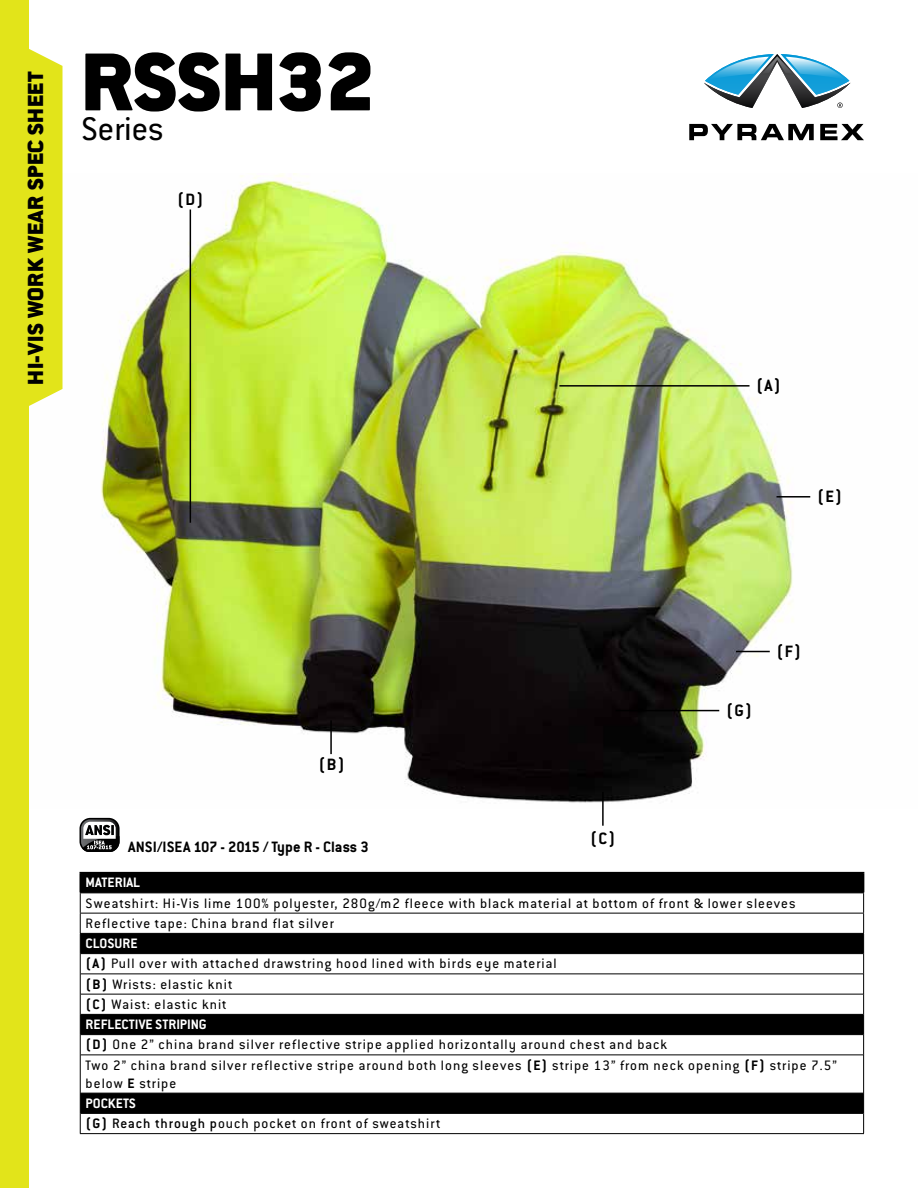
<style>
.page{position:relative;width:918px;height:1188px;background:#fff}
.page>*{position:absolute;margin:0;border:0;box-sizing:border-box;transform-origin:0 0}
.t1{font:900 90px "Conduit ITC Std";color:#000}
.t2{font:36px "Conduit ITC Std";color:#000}
.t3{font:900 24px "Conduit ITC Std";letter-spacing:.02em;color:#000}
.t4{font:700 18px "Conduit ITC Std";color:#000}
.t5{font:700 16.5px "Conduit ITC Std";letter-spacing:.005em;color:#000}
.t6{font:15px/20.2px "Conduit ITC Std";letter-spacing:.07em;color:#000}
.t7{font:700 15px "Conduit ITC Std";color:#fff}
.s1{font-weight:700;color:#fff}
.s2{font-weight:700}
.s3{font-weight:500}
</style>
<div class="page">
<img style="left:101px;top:173px;width:710px;height:630px">
<svg style="left:81px;top:873px;width:782px;height:240px"></svg>
<hr style="left:80px;top:872px;width:784px;height:1px;background:#000">
<hr style="left:80px;top:893px;width:784px;height:1px;background:#000">
<hr style="left:80px;top:913px;width:784px;height:1px;background:#000">
<hr style="left:80px;top:933px;width:784px;height:1px;background:#000">
<svg style="left:80px;top:873px;width:1px;height:182px"></svg>
<svg style="left:863px;top:873px;width:1px;height:182px"></svg>
<hr style="left:80px;top:1055px;width:1px;height:38px;background:#000">
<hr style="left:863px;top:1055px;width:1px;height:38px;background:#000">
<svg style="left:80px;top:1093px;width:1px;height:40px"></svg>
<svg style="left:863px;top:1093px;width:1px;height:40px"></svg>
<hr style="left:81px;top:953px;width:782px;height:1px;background:#000">
<hr style="left:81px;top:974px;width:782px;height:1px;background:#000">
<hr style="left:81px;top:994px;width:782px;height:1px;background:#000">
<hr style="left:81px;top:1014px;width:782px;height:1px;background:#000">
<hr style="left:81px;top:1034px;width:782px;height:1px;background:#000">
<hr style="left:81px;top:1055px;width:782px;height:1px;background:#000">
<hr style="left:81px;top:1093px;width:782px;height:1px;background:#000">
<hr style="left:81px;top:1113px;width:782px;height:1px;background:#000">
<hr style="left:80px;top:1133px;width:784px;height:1px;background:#000">
<div style="left:80px;top:818px;width:40px;height:34px;background:#000;border-radius:11px"></div>
<svg style="left:80px;top:819px;width:40px;height:33px"></svg>
<hr style="left:602px;top:792px;width:2px;height:34px;background:#000">
<hr style="left:330px;top:720px;width:2px;height:34px;background:#000">
<hr style="left:190px;top:210px;width:1px;height:313px;background:#000">
<hr style="left:616px;top:710px;width:103px;height:1px;background:#000">
<hr style="left:736px;top:651px;width:34px;height:1px;background:#000">
<hr style="left:777px;top:496px;width:33px;height:2px;background:#000">
<hr style="left:559px;top:385px;width:191px;height:2px;background:#000">
<div style="left:0;top:0;width:29px;height:1188px;background:#e2e41a"></div>
<svg style="left:29px;top:49px;width:34px;height:357px"></svg>
<svg style="left:689px;top:124px;width:125px;height:16px"></svg>
<svg style="left:820px;top:124px;width:44px;height:16px"></svg>
<svg style="left:704px;top:54px;width:147px;height:54px"></svg>
<h3 class="t3" style="left:22px;top:385px;width:314px;rotate:-90deg">HI-VIS WORK WEAR SPEC SHEET</h3>
<h1 class="t1" style="left:81px;top:33px;width:295px">RSSH32</h1>
<h2 class="t2" style="left:81px;top:107px;width:84px">Series</h2>
<p class="t4" style="left:177px;top:188px;width:28px">(D)</p>
<p class="t4" style="left:756px;top:375px;width:26px">(A)</p>
<p class="t4" style="left:817px;top:486px;width:27px">(E)</p>
<p class="t4" style="left:319px;top:753px;width:28px">(B)</p>
<p class="t5" style="left:128px;top:836px;width:242px">ANSI/ISEA 107 - 2015 / Type R - Class 3</p>
<p class="t4" style="left:590px;top:827px;width:27px">(C)</p>
<p class="t4" style="left:726px;top:700px;width:28px">(G)</p>
<p class="t4" style="left:777px;top:641px;width:26px">(F)</p>
<p class="t7" style="left:86px;top:874px;width:56px">MATERIAL</p>
<p class="t6" style="left:86px;top:892px;width:711px">Sweatshirt: Hi-Vis lime 100% polyester, 280g/m2 fleece with black material at bottom of front &amp; lower sleeves<br>Reflective tape: China brand flat silver</p>
<p class="t6" style="left:86px;top:933px;width:753px"><span class="s1">CLOSURE<br></span><span class="s2">(A)</span> Pull over with attached drawstring hood lined with birds eye material<br><span class="s2">(B)</span> Wrists: elastic knit<br><span class="s2">(C)</span> Waist: elastic knit<br><span class="s1">REFLECTIVE STRIPING<br></span><span class="s2">(D)</span> One 2” china brand silver reflective stripe applied horizontally around chest and back<br>Two 2” china brand silver reflective stripe around both long sleeves <span class="s2">(E)</span> stripe 13” from neck opening <span class="s2">(F)</span> stripe 7.5”</p>
<p class="t6" style="left:86px;top:1072px;width:356px">below <span class="s2">E</span> stripe<br><span class="s1">POCKETS<br></span><span class="s2">(G)</span> <span class="s3">Reach through p</span>ouch pocket on front of sweatshirt</p>
</div>
